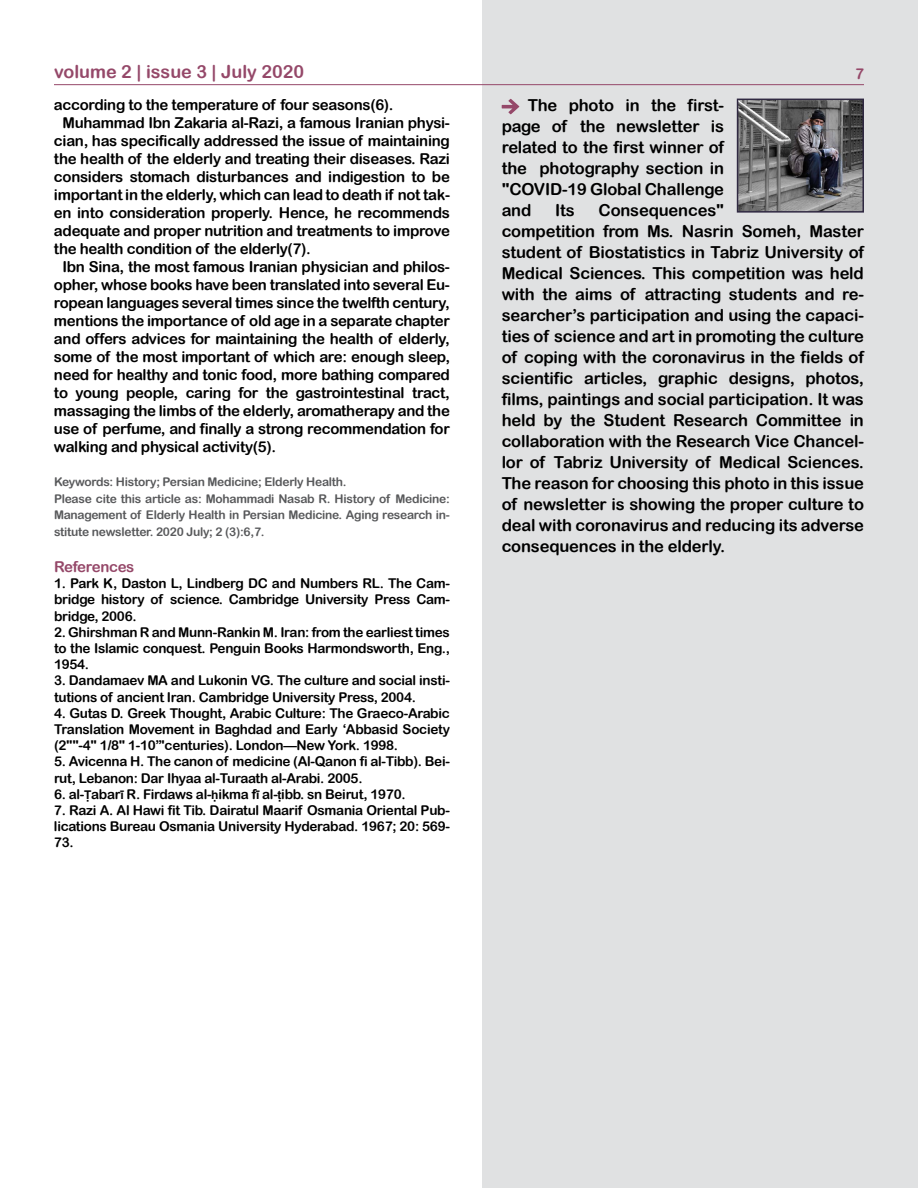
<style>
.page{position:relative;width:918px;height:1188px;background:#fff}
.page>*{position:absolute;margin:0;border:0;box-sizing:border-box;transform-origin:0 0}
.t1{font:18px "Arial Rounded MT Bold";color:#954869}
.t2{font:16.5px/21px "Arial Rounded MT Bold";letter-spacing:-.01em;color:#000;text-align:justify}
.t3{font:15px "Arial Rounded MT Bold";letter-spacing:-.02em;color:#000}
.t4{font:15px "Arial Rounded MT Bold";letter-spacing:-.02em;color:#954869}
.t5{font:13.5px/16.2px "Arial Rounded MT Bold";letter-spacing:-.02em;color:#000;text-align:justify}
.t6{font:12px/16.5px "Arial Rounded MT Bold";letter-spacing:-.02em;color:#58595b}
.s1{font-family:"Arial";font-weight:700;font-size:12px}
</style>
<div class="page">
<div style="left:482px;top:0;width:436px;height:1188px;background:#e0e1e2"></div>
<hr style="left:54px;top:84px;width:810px;height:1px;background:#954869">
<img style="left:740px;top:102px;width:121px;height:108px">
<div style="left:737px;top:99px;width:127px;height:114px;border:2px solid #302942"></div>
<svg style="left:502px;top:99px;width:17px;height:15px"></svg>
<p class="t1" style="left:54px;top:61px;width:252px">volume 2 | issue 3 | July 2020</p>
<p class="t4" style="left:855px;top:65px;width:10px">7</p>
<p class="t3" style="left:54px;top:96px;width:341px">according to the temperature of four seasons(6).</p>
<p class="t3" style="left:63px;top:114px;width:389px">Muhammad Ibn Zakaria al-Razi, a famous Iranian physi-</p>
<p class="t3" style="left:54px;top:132px;width:397px">cian, has specifically addressed the issue of maintaining</p>
<p class="t3" style="left:54px;top:150px;width:397px">the health of the elderly and treating their diseases. Razi</p>
<p class="t3" style="left:54px;top:168px;width:397px">considers stomach disturbances and indigestion to be</p>
<p class="t3" style="left:54px;top:186px;width:398px">important in the elderly, which can lead to death if not tak-</p>
<p class="t3" style="left:54px;top:204px;width:397px">en into consideration properly. Hence, he recommends</p>
<p class="t3" style="left:54px;top:222px;width:397px">adequate and proper nutrition and treatments to improve</p>
<p class="t3" style="left:54px;top:240px;width:258px">the health condition of the elderly(7).</p>
<p class="t3" style="left:63px;top:258px;width:389px">Ibn Sina, the most famous Iranian physician and philos-</p>
<p class="t3" style="left:54px;top:276px;width:397px">opher, whose books have been translated into several Eu-</p>
<p class="t3" style="left:54px;top:294px;width:397px">ropean languages several times since the twelfth century,</p>
<p class="t3" style="left:54px;top:312px;width:397px">mentions the importance of old age in a separate chapter</p>
<p class="t3" style="left:54px;top:330px;width:397px">and offers advices for maintaining the health of elderly,</p>
<p class="t3" style="left:54px;top:348px;width:398px">some of the most important of which are: enough sleep,</p>
<p class="t3" style="left:54px;top:366px;width:398px">need for healthy and tonic food, more bathing compared</p>
<p class="t3" style="left:54px;top:384px;width:397px">to young people, caring for the gastrointestinal tract,</p>
<p class="t3" style="left:54px;top:402px;width:397px">massaging the limbs of the elderly, aromatherapy and the</p>
<p class="t3" style="left:54px;top:420px;width:397px">use of perfume, and finally a strong recommendation for</p>
<p class="t3" style="left:54px;top:438px;width:224px">walking and physical activity(5).</p>
<p class="t6" style="left:54px;top:474px;width:397px">Keywords: History; Persian Medicine; Elderly Health.<br>Please cite this article as: Mohammadi Nasab R. History of Medicine:<br>Management of Elderly Health in Persian Medicine. Aging research in&shy;stitute newsletter. 2020 July; 2 (3):6,7.</p>
<p class="t4" style="left:54px;top:558px;width:82px">References</p>
<p class="t5" style="left:54px;top:575px;width:397px">1. Park K, Daston L, Lindberg DC and Numbers RL. The Cam&shy;bridge history of science. Cambridge University Press Cam&shy;bridge, 2006.</p>
<p class="t5" style="left:54px;top:624px;width:397px">2. Ghirshman R and Munn-Rankin M. Iran: from the earliest times to the Islamic conquest. Penguin Books Harmondsworth, Eng., 1954.</p>
<p class="t5" style="left:54px;top:672px;width:397px">3. Dandamaev MA and Lukonin VG. The culture and social insti&shy;tutions of ancient Iran. Cambridge University Press, 2004.</p>
<p class="t5" style="left:54px;top:705px;width:397px">4. Gutas D. Greek Thought, Arabic Culture: The Graeco-Arabic Translation Movement in Baghdad and Early ‘Abbasid Society (2""-4" 1/8" 1-10”'centuries). London—New York. 1998.</p>
<p class="t5" style="left:54px;top:753px;width:397px">5. Avicenna H. The canon of medicine (Al-Qanon fi al-Tibb). Bei&shy;rut, Lebanon: Dar Ihyaa al-Turaath al-Arabi. 2005.</p>
<p class="t5" style="left:54px;top:786px;width:353px">6. al-<span class="s1">Ṭ</span>abar<span class="s1">ī</span> R. Firdaws al-<span class="s1">ḥ</span>ikma f<span class="s1">ī</span> al-<span class="s1">ṭ</span>ibb. sn Beirut, 1970.</p>
<p class="t5" style="left:54px;top:802px;width:397px">7. Razi A. Al Hawi fit Tib. Dairatul Maarif Osmania Oriental Pub&shy;lications Bureau Osmania University Hyderabad. 1967; 20: 569- 73.</p>
<p class="t2" style="left:502px;top:95px;width:224px;text-indent:26px">The photo in the first&shy;page of the newsletter is related to the first winner of the photography section in "COVID-19 Global Challenge and</p>
<p class="t2" style="left:502px;top:200px;width:364px;text-align:left;text-indent:97px">Consequences"<br>competition from Ms. Nasrin Someh, Master student of Biostatistics in Tabriz University of Medical Sciences. This competition was held with the aims of attracting students and re&shy;searcher’s participation and using the capaci&shy;ties of science and art in promoting the culture of coping with the coronavirus in the fields of scientific articles, graphic designs, photos, films, paintings and social participation. It was held by the Student Research Committee in collaboration with the Research Vice Chancel&shy;lor of Tabriz University of Medical Sciences.<br>The reason for choosing this photo in this issue of newsletter is showing the proper culture to deal with coronavirus and reducing its adverse consequences in the elderly.</p>
<p class="t2" style="left:555px;top:200px;width:21px">Its</p>
</div>
